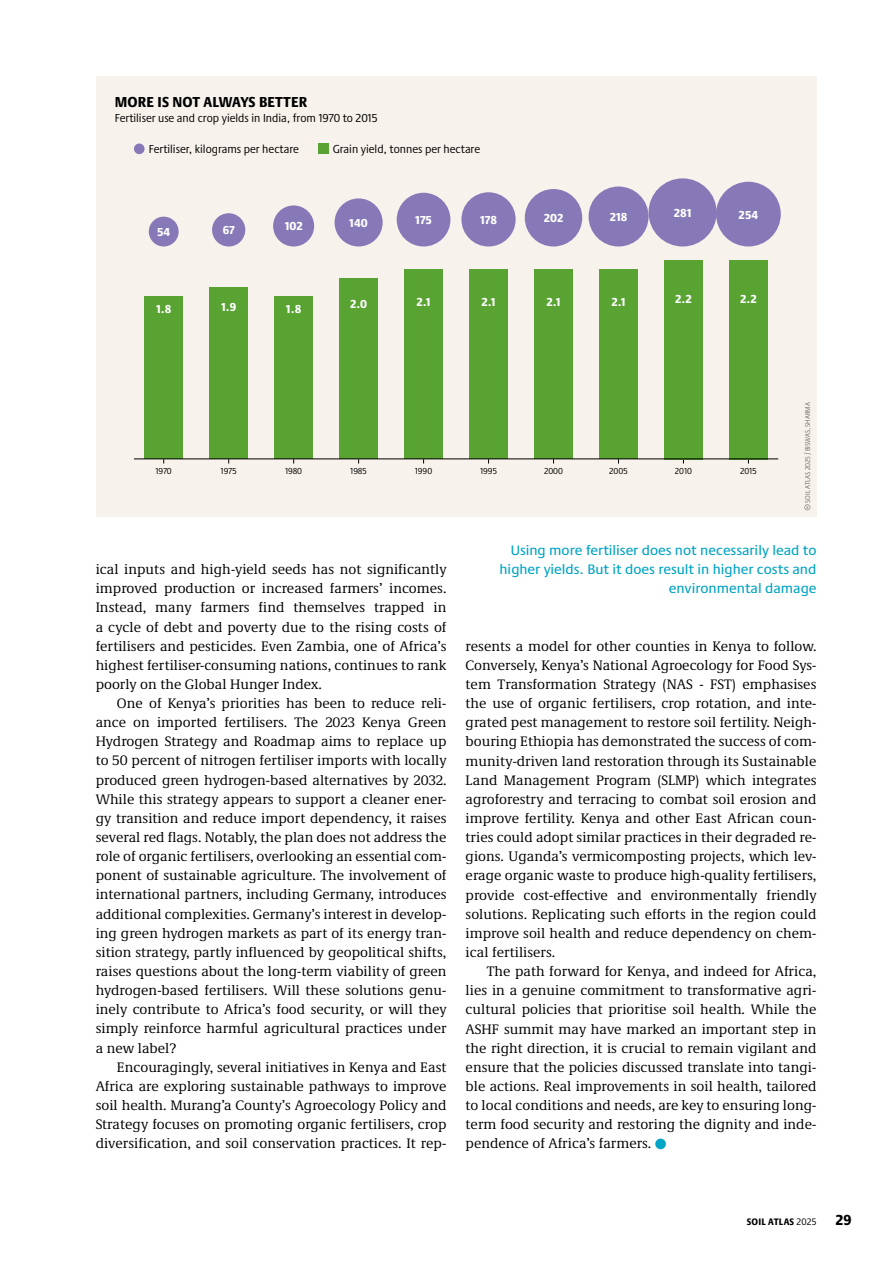
<style>
.page{position:relative;width:893px;height:1263px;background:#fff}
.page>*{position:absolute;margin:0;border:0;box-sizing:border-box;transform-origin:0 0}
.t1{font:800 condensed 15px "Praxis Next";letter-spacing:.01em;color:#000}
.t2{font:14.25px/19.2px "Demos Next Pro";color:#000;text-align:justify}
.t3{font:500 14.25px/19.2px "Praxis Next";color:#00a4c4;text-align:right}
.t4{font:condensed 12px "Praxis Next";color:#000}
.t5{font:800 condensed 12px "Praxis Next";letter-spacing:.01em;color:#fff}
.t6{font:800 condensed 9.75px "Praxis Next";letter-spacing:.02em;color:#000}
.t7{font:condensed 9px "Praxis Next";color:#000}
.t8{font:condensed 7.2px "Praxis Next";color:#706f6f}
.s1{font-weight:400}
</style>
<div class="page">
<div style="left:655px;top:1138px;width:11px;height:11px;background:#00a4c4;border-radius:50%"></div>
<div style="left:96px;top:77px;width:720px;height:440px;background:#f7f3ec"></div>
<div style="left:318px;top:144px;width:10px;height:10px;background:#58a332"></div>
<div style="left:134px;top:144px;width:11px;height:10px;background:#8779b7;border-radius:50%"></div>
<svg style="left:804px;top:504px;width:6px;height:6px"></svg>
<div style="left:145px;top:296px;width:38px;height:163px;background:#58a332"></div>
<div style="left:210px;top:287px;width:38px;height:172px;background:#58a332"></div>
<div style="left:274px;top:296px;width:39px;height:163px;background:#58a332"></div>
<div style="left:339px;top:278px;width:39px;height:181px;background:#58a332"></div>
<div style="left:404px;top:269px;width:39px;height:190px;background:#58a332"></div>
<div style="left:469px;top:269px;width:39px;height:190px;background:#58a332"></div>
<div style="left:534px;top:269px;width:39px;height:190px;background:#58a332"></div>
<div style="left:599px;top:269px;width:39px;height:190px;background:#58a332"></div>
<div style="left:664px;top:260px;width:39px;height:199px;background:#58a332"></div>
<div style="left:729px;top:260px;width:38px;height:199px;background:#58a332"></div>
<hr style="left:134px;top:458px;width:644px;height:1px;background:#000">
<div style="left:149px;top:217px;width:30px;height:29px;background:#8779b7;border-radius:15px"></div>
<div style="left:273px;top:205px;width:41px;height:41px;background:#8779b7;border-radius:21px"></div>
<div style="left:397px;top:193px;width:53px;height:53px;background:#8779b7;border-radius:27px"></div>
<div style="left:525px;top:189px;width:57px;height:57px;background:#8779b7;border-radius:29px"></div>
<div style="left:649px;top:178px;width:68px;height:68px;background:#8779b7;border-radius:34px"></div>
<div style="left:212px;top:213px;width:33px;height:33px;background:#8779b7;border-radius:17px"></div>
<div style="left:335px;top:198px;width:48px;height:48px;background:#8779b7;border-radius:24px"></div>
<div style="left:461px;top:192px;width:55px;height:54px;background:#8779b7;border-radius:27px"></div>
<div style="left:589px;top:186px;width:60px;height:60px;background:#8779b7;border-radius:30px"></div>
<div style="left:716px;top:182px;width:65px;height:64px;background:#8779b7;border-radius:32px"></div>
<p class="t1" style="left:115px;top:90px;width:194px">MORE IS NOT ALWAYS BETTER</p>
<p class="t4" style="left:115px;top:109px;width:264px">Fertiliser use and crop yields in India, from 1970 to 2015</p>
<p class="t4" style="left:149px;top:140px;width:152px">Fertiliser, kilograms per hectare</p>
<p class="t4" style="left:333px;top:140px;width:149px">Grain yield, tonnes per hectare</p>
<p class="t5" style="left:157px;top:222px;width:15px">54</p>
<p class="t5" style="left:223px;top:221px;width:13px">67</p>
<p class="t5" style="left:285px;top:217px;width:19px">102</p>
<p class="t5" style="left:674px;top:203px;width:19px">281</p>
<p class="t5" style="left:349px;top:213px;width:20px">140</p>
<p class="t5" style="left:480px;top:210px;width:18px">178</p>
<p class="t5" style="left:610px;top:207px;width:19px">218</p>
<p class="t5" style="left:739px;top:205px;width:21px">254</p>
<p class="t5" style="left:415px;top:210px;width:18px">175</p>
<p class="t5" style="left:544px;top:208px;width:21px">202</p>
<p class="t5" style="left:416px;top:292px;width:16px">2.1</p>
<p class="t5" style="left:546px;top:292px;width:16px">2.1</p>
<p class="t5" style="left:675px;top:289px;width:18px">2.2</p>
<p class="t5" style="left:221px;top:297px;width:17px">1.9</p>
<p class="t5" style="left:350px;top:294px;width:18px">2.0</p>
<p class="t5" style="left:481px;top:292px;width:16px">2.1</p>
<p class="t5" style="left:611px;top:292px;width:16px">2.1</p>
<p class="t5" style="left:740px;top:289px;width:18px">2.2</p>
<p class="t5" style="left:156px;top:300px;width:17px">1.8</p>
<p class="t5" style="left:286px;top:300px;width:17px">1.8</p>
<p class="t7" style="left:156px;top:465px;width:18px">1970</p>
<p class="t7" style="left:221px;top:465px;width:18px">1975</p>
<p class="t7" style="left:285px;top:465px;width:19px">1980</p>
<p class="t7" style="left:350px;top:465px;width:18px">1985</p>
<p class="t7" style="left:415px;top:465px;width:19px">1990</p>
<p class="t7" style="left:480px;top:465px;width:18px">1995</p>
<p class="t7" style="left:544px;top:465px;width:20px">2000</p>
<p class="t7" style="left:609px;top:465px;width:20px">2005</p>
<p class="t7" style="left:675px;top:465px;width:18px">2010</p>
<p class="t7" style="left:740px;top:465px;width:18px">2015</p>
<p class="t8" style="left:802px;top:503px;width:102px;rotate:-90deg">SOIL ATLAS 2025/ BISWAS, SHARMA</p>
<p class="t2" style="left:96px;top:559px;width:352px">ical inputs and high-yield seeds has not significantly improved production or increased farmers’ incomes.<br>Instead, many farmers find themselves trapped in a cycle of debt and poverty due to the rising costs of fertilisers and pesticides. Even Zambia, one of Africa’s highest fertiliser-consuming nations, continues to rank poorly on the Global Hunger Index.</p>
<p class="t2" style="left:96px;top:693px;width:352px;text-indent:21px">One of Kenya’s priorities has been to reduce reli&shy;ance on imported fertilisers. The 2023 Kenya Green Hydrogen Strategy and Roadmap aims to replace up to 50 percent of nitrogen fertiliser imports with locally produced green hydrogen-based alternatives by 2032.<br>While this strategy appears to support a cleaner ener&shy;gy transition and reduce import dependency, it raises several red flags. Notably, the plan does not address the role of organic fertilisers, overlooking an essential com&shy;ponent of sustainable agriculture. The involvement of international partners, including Germany, introduces additional complexities. Germany’s interest in develop&shy;ing green hydrogen markets as part of its energy tran&shy;sition strategy, partly influenced by geopolitical shifts, raises questions about the long-term viability of green hydrogen-based fertilisers. Will these solutions genu&shy;inely contribute to Africa’s food security, or will they simply reinforce harmful agricultural practices under a new label?</p>
<p class="t2" style="left:96px;top:1057px;width:352px;text-indent:21px">Encouragingly, several initiatives in Kenya and East Africa are exploring sustainable pathways to improve soil health. Murang’a County’s Agroecology Policy and Strategy focuses on promoting organic fertilisers, crop diversification, and soil conservation practices. It rep-</p>
<p class="t3" style="left:499px;top:540px;width:318px">Using more fertiliser does not necessarily lead to higher yields. But it does result in higher costs and environmental damage</p>
<p class="t2" style="left:466px;top:636px;width:352px">resents a model for other counties in Kenya to follow.<br>Conversely, Kenya’s National Agroecology for Food Sys&shy;tem Transformation Strategy (NAS - FST) emphasises the use of organic fertilisers, crop rotation, and inte&shy;grated pest management to restore soil fertility. Neigh&shy;bouring Ethiopia has demonstrated the success of com&shy;munity-driven land restoration through its Sustainable Land Management Program (SLMP) which integrates agroforestry and terracing to combat soil erosion and improve fertility. Kenya and other East African coun&shy;tries could adopt similar practices in their degraded re&shy;gions. Uganda’s vermicomposting projects, which lev&shy;erage organic waste to produce high-quality fertilisers, provide cost-effective and environmentally friendly solutions. Replicating such efforts in the region could improve soil health and reduce dependency on chem&shy;ical fertilisers.</p>
<p class="t2" style="left:466px;top:961px;width:352px;text-indent:21px">The path forward for Kenya, and indeed for Africa, lies in a genuine commitment to transformative agri&shy;cultural policies that prioritise soil health. While the ASHF summit may have marked an important step in the right direction, it is crucial to remain vigilant and ensure that the policies discussed translate into tangi&shy;ble actions. Real improvements in soil health, tailored to local conditions and needs, are key to ensuring long&shy;term food security and restoring the dignity and inde&shy;pendence of Africa’s farmers.</p>
<p class="t6" style="left:747px;top:1213px;width:71px">SOIL ATLAS <span class="s1">2025</span></p>
<p class="t1" style="left:836px;top:1207px;width:18px">29</p>
</div>
